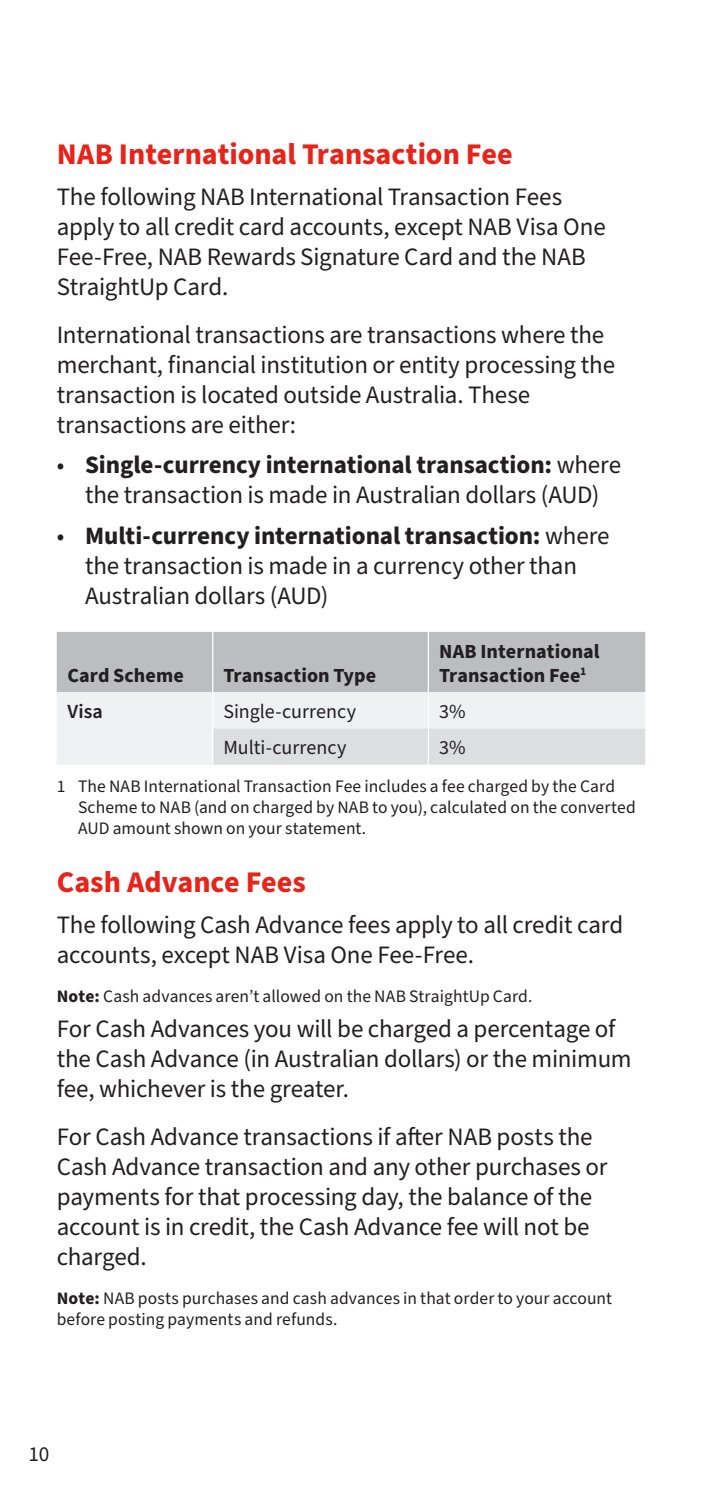
<style>
.page{position:relative;width:702px;height:1489px;background:#fff}
.page>*{position:absolute;margin:0;border:0;box-sizing:border-box;transform-origin:0 0}
.t1{font:700 30px "Source Sans Pro";color:#e72419}
.t2{font:25px/30px "Source Sans Pro";letter-spacing:-.01em;color:#231f20}
.t3{font:21.25px "Source Sans Pro";color:#231f20}
.t4{font:700 20px/24px "Source Sans Pro";letter-spacing:.005em;color:#231f20}
.t5{font:20px "Source Sans Pro";color:#231f20}
.t6{font:600 20px "Source Sans Pro";color:#231f20}
.t7{font:17.5px/21px "Source Sans Pro";letter-spacing:.005em;color:#231f20}
.s1{font-weight:700}
</style>
<div class="page">
<div style="left:57px;top:632px;width:588px;height:60px;background:#bcbdc0"></div>
<div style="left:57px;top:692px;width:588px;height:72px;background:#f0f1f2"></div>
<div style="left:213px;top:728px;width:432px;height:36px;background:#dddee0"></div>
<hr style="left:212px;top:632px;width:1px;height:60px;background:#fff">
<hr style="left:427px;top:632px;width:2px;height:60px;background:#fff">
<hr style="left:212px;top:692px;width:1px;height:36px;background:#fff">
<hr style="left:427px;top:692px;width:2px;height:36px;background:#fff">
<hr style="left:212px;top:728px;width:1px;height:36px;background:#fff">
<hr style="left:427px;top:728px;width:2px;height:36px;background:#fff">
<p class="t1" style="left:57px;top:134px;width:457px">NAB International Transaction Fee</p>
<p class="t2" style="left:57px;top:182px;width:550px">The following NAB International Transaction Fees apply to all credit card accounts, except NAB Visa One Fee-Free, NAB Rewards Signature Card and the NAB StraightUp Card.</p>
<p class="t2" style="left:57px;top:320px;width:560px">International transactions are transactions where the merchant, financial institution or entity processing the transaction is located outside Australia. These transactions are either:</p>
<p class="t2" style="left:57px;top:451px;width:566px;text-align:center">• <span class="s1">Single-currency international transaction:</span> where the transaction is made in Australian dollars (AUD)</p>
<p class="t2" style="left:85px;top:521px;width:526px;text-indent:-28px">• <span class="s1">Multi-currency international transaction:</span> where the transaction is made in a currency other than<br>Australian dollars (AUD)</p>
<p class="t4" style="left:67px;top:663px;width:118px">Card Scheme</p>
<p class="t4" style="left:223px;top:663px;width:154px">Transaction Type</p>
<p class="t4" style="left:439px;top:639px;width:162px">NAB International<br>Transaction Fee<sup>1</sup></p>
<p class="t6" style="left:67px;top:697px;width:37px">Visa</p>
<p class="t5" style="left:223px;top:697px;width:134px">Single-currency</p>
<p class="t5" style="left:439px;top:697px;width:28px">3%</p>
<p class="t5" style="left:223px;top:734px;width:125px">Multi-currency</p>
<p class="t5" style="left:439px;top:734px;width:28px">3%</p>
<p class="t7" style="left:78px;top:776px;width:559px;text-indent:-21px">1 The NAB International Transaction Fee includes a fee charged by the Card<br>Scheme to NAB (and on charged by NAB to you), calculated on the converted<br>AUD amount shown on your statement.</p>
<p class="t1" style="left:57px;top:861px;width:250px">Cash Advance Fees</p>
<p class="t2" style="left:57px;top:910px;width:568px">The following Cash Advance fees apply to all credit card accounts, except NAB Visa One Fee-Free.</p>
<p class="t7" style="left:57px;top:985px;width:477px"><span class="s1">Note:</span> Cash advances aren’t allowed on the NAB StraightUp Card.</p>
<p class="t2" style="left:57px;top:1014px;width:576px">For Cash Advances you will be charged a percentage of the Cash Advance (in Australian dollars) or the minimum fee, whichever is the greater.</p>
<p class="t2" style="left:57px;top:1122px;width:552px">For Cash Advance transactions if after NAB posts the Cash Advance transaction and any other purchases or payments for that processing day, the balance of the account is in credit, the Cash Advance fee will not be charged.</p>
<p class="t7" style="left:57px;top:1287px;width:557px"><span class="s1">Note:</span> NAB posts purchases and cash advances in that order to your account before posting payments and refunds.</p>
<p class="t3" style="left:28px;top:1439px;width:23px">10</p>
</div>
